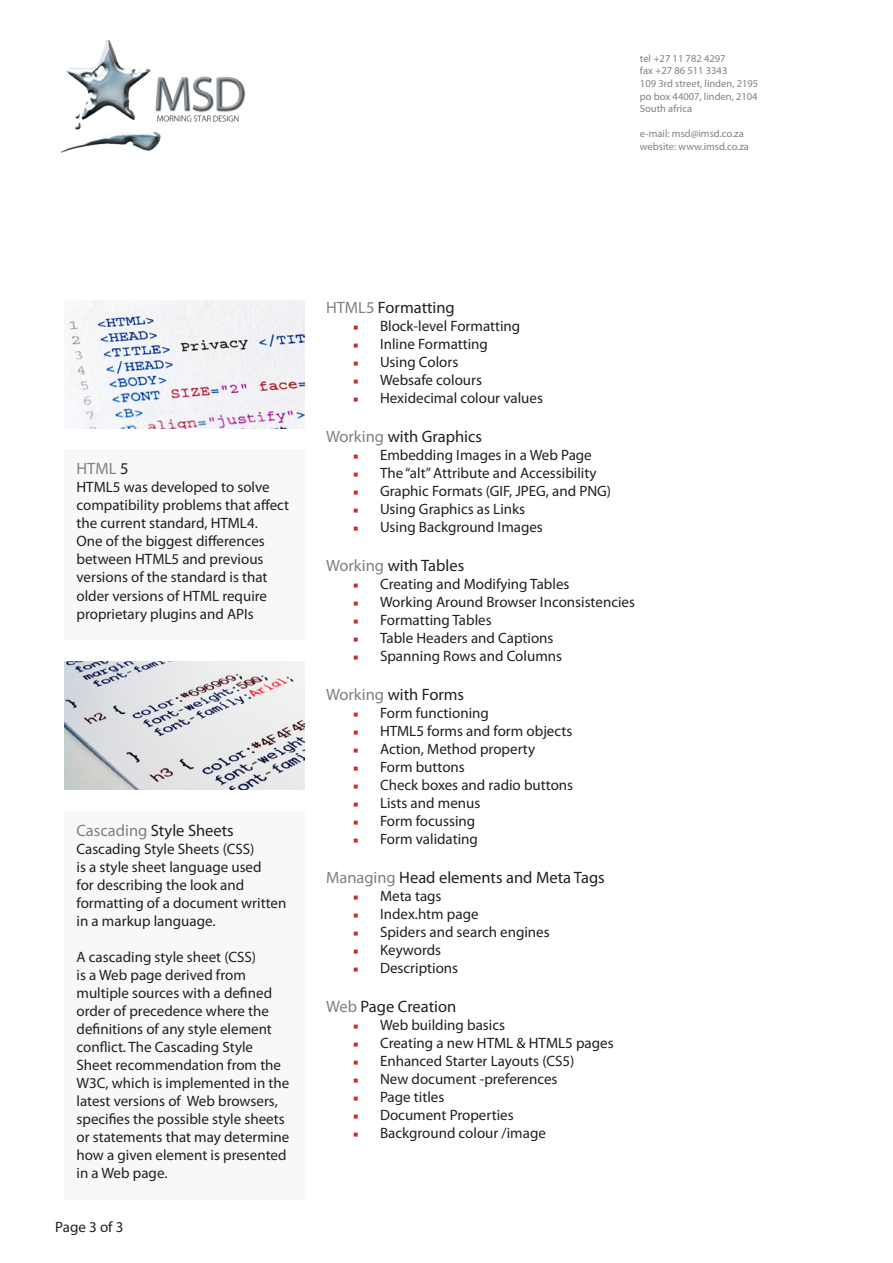
<style>
.page{position:relative;width:893px;height:1263px;background:#fff}
.page>*{position:absolute;margin:0;border:0;box-sizing:border-box;transform-origin:0 0}
.subhed{font:16.5px "Myriad Pro";color:#231f20}
.subhed-2{font:16.5px "Myriad Pro";color:#808080}
.body{font:15px/18px "Myriad Pro";color:#231f20}
.t1{font:10.5px/12.6px "Myriad Pro";color:#808285}
.s1{color:#231f20}
.s2{color:#808080}
.s3{font-family:"Minion Pro";font-size:13.5px;color:#d1232a}
</style>
<div class="page">
<img style="left:60px;top:40px;width:186px;height:113px">
<div style="left:64px;top:449px;width:241px;height:191px;background:#f8f8f9"></div>
<div style="left:64px;top:811px;width:241px;height:388px;background:#f8f8f9"></div>
<img style="left:65px;top:300px;width:239px;height:128px">
<img style="left:65px;top:662px;width:239px;height:127px">
<p class="t1" style="left:640px;top:52px;width:87px">tel +27 11 782 4297</p>
<p class="t1" style="left:640px;top:64px;width:89px">fax +27 86 511 3343</p>
<p class="t1" style="left:640px;top:77px;width:120px">109 3rd street, linden, 2195</p>
<p class="t1" style="left:640px;top:90px;width:119px">po box 44007, linden, 2104<br>South africa</p>
<p class="t1" style="left:640px;top:127px;width:105px">e-mail: msd@imsd.co.za</p>
<p class="t1" style="left:640px;top:140px;width:110px">website: www.imsd.co.za</p>
<p class="subhed-2" style="left:77px;top:459px;width:53px">HTML <span class="s1">5</span></p>
<p class="body" style="left:77px;top:478px;width:214px">HTML5 was developed to solve compatibility problems that affect the current standard, HTML4.<br>One of the biggest differences between HTML5 and previous versions of the standard is that older versions of HTML require proprietary plugins and APIs</p>
<p class="subhed" style="left:77px;top:820px;width:159px"><span class="s2">Cascading</span> Style Sheets</p>
<p class="body" style="left:77px;top:840px;width:211px">Cascading Style Sheets (CSS)<br>is a style sheet language used<br>for describing the look and formatting of a document written in a markup language.</p>
<p class="body" style="left:77px;top:948px;width:214px">A cascading style sheet (CSS)<br>is a Web page derived from multiple sources with a defined order of precedence where the definitions of any style element conflict. The Cascading Style<br>Sheet recommendation from the<br>W3C, which is implemented in the latest versions of Web browsers, specifies the possible style sheets or statements that may determine how a given element is presented in a Web page.</p>
<p class="body" style="left:55px;top:1217px;width:70px">Page 3 of 3</p>
<p class="subhed" style="left:326px;top:297px;width:130px"><span class="s2">HTML5</span> Formatting</p>
<p class="body" style="left:353px;top:317px;width:169px"><span class="s3">■</span> Block-level Formatting</p>
<p class="body" style="left:353px;top:335px;width:136px"><span class="s3">■</span> Inline Formatting</p>
<p class="body" style="left:353px;top:353px;width:107px"><span class="s3">■</span> Using Colors</p>
<p class="body" style="left:353px;top:371px;width:131px"><span class="s3">■</span> Websafe colours</p>
<p class="body" style="left:353px;top:389px;width:192px"><span class="s3">■</span> Hexidecimal colour values</p>
<p class="subhed" style="left:326px;top:426px;width:158px"><span class="s2">Working</span> with Graphics</p>
<p class="body" style="left:353px;top:446px;width:240px"><span class="s3">■</span> Embedding Images in a Web Page</p>
<p class="body" style="left:353px;top:464px;width:245px"><span class="s3">■</span> The “alt” Attribute and Accessibility</p>
<p class="body" style="left:353px;top:482px;width:260px"><span class="s3">■</span> Graphic Formats (GIF, JPEG, and PNG)</p>
<p class="body" style="left:353px;top:500px;width:174px"><span class="s3">■</span> Using Graphics as Links</p>
<p class="body" style="left:353px;top:518px;width:191px"><span class="s3">■</span> Using Background Images</p>
<p class="subhed" style="left:326px;top:555px;width:140px"><span class="s2">Working</span> with Tables</p>
<p class="body" style="left:353px;top:575px;width:218px"><span class="s3">■</span> Creating and Modifying Tables</p>
<p class="body" style="left:353px;top:593px;width:283px"><span class="s3">■</span> Working Around Browser Inconsistencies</p>
<p class="body" style="left:353px;top:611px;width:140px"><span class="s3">■</span> Formatting Tables</p>
<p class="body" style="left:353px;top:629px;width:202px"><span class="s3">■</span> Table Headers and Captions</p>
<p class="body" style="left:353px;top:647px;width:211px"><span class="s3">■</span> Spanning Rows and Columns</p>
<p class="subhed" style="left:326px;top:684px;width:140px"><span class="s2">Working</span> with Forms</p>
<p class="body" style="left:353px;top:704px;width:137px"><span class="s3">■</span> Form functioning</p>
<p class="body" style="left:353px;top:722px;width:221px"><span class="s3">■</span> HTML5 forms and form objects</p>
<p class="body" style="left:353px;top:740px;width:184px"><span class="s3">■</span> Action, Method property</p>
<p class="body" style="left:353px;top:758px;width:113px"><span class="s3">■</span> Form buttons</p>
<p class="body" style="left:353px;top:776px;width:222px"><span class="s3">■</span> Check boxes and radio buttons</p>
<p class="body" style="left:353px;top:794px;width:129px"><span class="s3">■</span> Lists and menus</p>
<p class="body" style="left:353px;top:812px;width:124px"><span class="s3">■</span> Form focussing</p>
<p class="body" style="left:353px;top:830px;width:126px"><span class="s3">■</span> Form validating</p>
<p class="subhed" style="left:326px;top:867px;width:280px"><span class="s2">Managing</span> Head elements and Meta Tags</p>
<p class="body" style="left:353px;top:887px;width:90px"><span class="s3">■</span> Meta tags</p>
<p class="body" style="left:353px;top:905px;width:127px"><span class="s3">■</span> Index.htm page</p>
<p class="body" style="left:353px;top:923px;width:198px"><span class="s3">■</span> Spiders and search engines</p>
<p class="body" style="left:353px;top:941px;width:90px"><span class="s3">■</span> Keywords</p>
<p class="body" style="left:353px;top:959px;width:107px"><span class="s3">■</span> Descriptions</p>
<p class="subhed" style="left:326px;top:996px;width:132px"><span class="s2">Web</span> Page Creation</p>
<p class="body" style="left:353px;top:1016px;width:154px"><span class="s3">■</span> Web building basics</p>
<p class="body" style="left:353px;top:1034px;width:262px"><span class="s3">■</span> Creating a new HTML &amp; HTML5 pages</p>
<p class="body" style="left:353px;top:1052px;width:223px"><span class="s3">■</span> Enhanced Starter Layouts (CS5)</p>
<p class="body" style="left:353px;top:1070px;width:206px"><span class="s3">■</span> New document -preferences</p>
<p class="body" style="left:353px;top:1088px;width:93px"><span class="s3">■</span> Page titles</p>
<p class="body" style="left:353px;top:1106px;width:162px"><span class="s3">■</span> Document Properties</p>
<p class="body" style="left:353px;top:1124px;width:194px"><span class="s3">■</span> Background colour /image</p>
</div>
